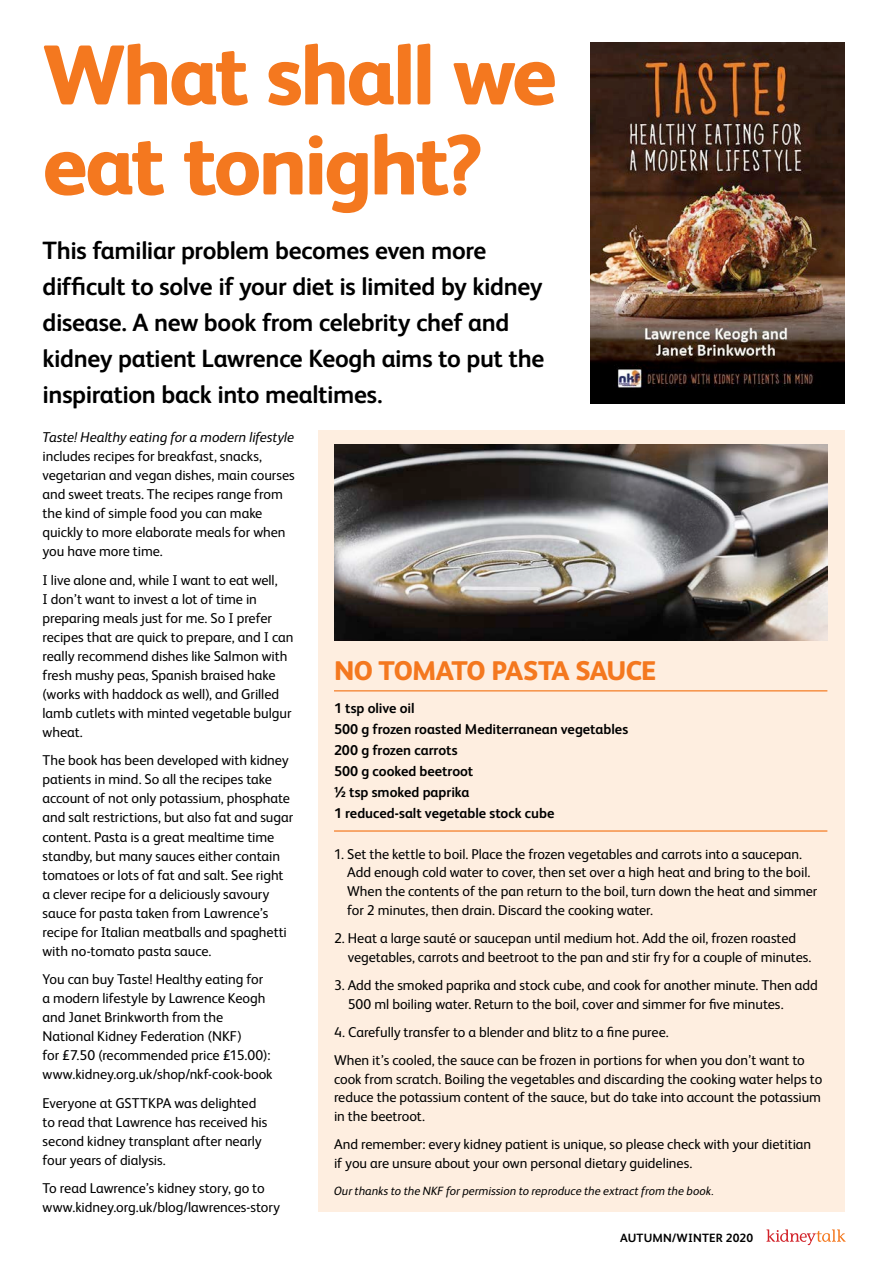
<style>
.page{position:relative;width:881px;height:1263px;background:#fff}
.page>*{position:absolute;margin:0;border:0;box-sizing:border-box;transform-origin:0 0}
.head{font:800 84.9px/90px "FS Albert";letter-spacing:-.04em;color:#f4781f}
.SUBHEAD{font:800 27px "FS Albert";letter-spacing:-.03em;color:#f4781f}
.text_no_indents___pa{font:700 25.05px/36px "FS Albert";letter-spacing:-.015em;color:#000}
.text_no_indents___pa-2{font:14.25px/19px "FS Albert";letter-spacing:-.005em;color:#000}
.text_no_indents___pa-3{font:700 14.25px "FS Albert";color:#000}
.text_no_indents___pa-4{font:italic 12px "FS Albert";color:#000}
.t1{font:700 12px "FS Albert";letter-spacing:.015em;color:#000}
.s1{font-style:italic}
</style>
<div class="page">
<div style="left:318px;top:430px;width:525px;height:782px;background:#feeee0"></div>
<img style="left:334px;top:444px;width:493px;height:197px">
<img style="left:590px;top:43px;width:253px;height:361px">
<hr style="left:334px;top:690px;width:493px;height:1px;background:#f4781f">
<hr style="left:334px;top:830px;width:493px;height:2px;background:#f4781f">
<svg style="left:766px;top:1229px;width:79px;height:16px"></svg>
<p class="head" style="left:43px;top:30px;width:515px">What shall we eat tonight?</p>
<p class="text_no_indents___pa" style="left:43px;top:232px;width:503px">This familiar problem becomes even more difficult to solve if your diet is limited by kidney disease. A new book from celebrity chef and kidney patient Lawrence Keogh aims to put the inspiration back into mealtimes.</p>
<p class="text_no_indents___pa-2" style="left:43px;top:428px;width:254px"><span class="s1">Taste! Healthy eating for a modern lifestyle </span>includes recipes for breakfast, snacks, vegetarian and vegan dishes, main courses and sweet treats. The recipes range from the kind of simple food you can make quickly to more elaborate meals for when you have more time.</p>
<p class="text_no_indents___pa-2" style="left:43px;top:570px;width:252px">I live alone and, while I want to eat well,<br>I don’t want to invest a lot of time in preparing meals just for me. So I prefer recipes that are quick to prepare, and I can really recommend dishes like Salmon with fresh mushy peas, Spanish braised hake (works with haddock as well), and Grilled lamb cutlets with minted vegetable bulgur wheat.</p>
<p class="text_no_indents___pa-2" style="left:43px;top:751px;width:252px">The book has been developed with kidney patients in mind. So all the recipes take account of not only potassium, phosphate and salt restrictions, but also fat and sugar content. Pasta is a great mealtime time standby, but many sauces either contain tomatoes or lots of fat and salt. See right a clever recipe for a deliciously savoury sauce for pasta taken from Lawrence’s recipe for Italian meatballs and spaghetti with no-tomato pasta sauce.</p>
<p class="text_no_indents___pa-2" style="left:43px;top:970px;width:231px">You can buy Taste! Healthy eating for a modern lifestyle by Lawrence Keogh and Janet Brinkworth from the National Kidney Federation (NKF)<br>for £7.50 (recommended price £15.00): www.kidney.org.uk/shop/nkf-cook-book</p>
<p class="text_no_indents___pa-2" style="left:43px;top:1093px;width:226px">Everyone at GSTTKPA was delighted to read that Lawrence has received his second kidney transplant after nearly four years of dialysis.</p>
<p class="text_no_indents___pa-2" style="left:43px;top:1179px;width:239px">To read Lawrence’s kidney story, go to www.kidney.org.uk/blog/lawrences-story</p>
<p class="text_no_indents___pa-4" style="left:334px;top:1184px;width:381px">Our thanks to the NKF for permission to reproduce the extract from the book.</p>
<p class="t1" style="left:619px;top:1231px;width:134px">AUTUMN/WINTER 2020</p>
<p class="SUBHEAD" style="left:334px;top:655px;width:324px">NO TOMATO PASTA SAUCE</p>
<p class="text_no_indents___pa-3" style="left:334px;top:700px;width:82px">1 tsp olive oil</p>
<p class="text_no_indents___pa-3" style="left:334px;top:721px;width:295px">500 g frozen roasted Mediterranean vegetables</p>
<p class="text_no_indents___pa-3" style="left:334px;top:742px;width:125px">200 g frozen carrots</p>
<p class="text_no_indents___pa-3" style="left:334px;top:763px;width:141px">500 g cooked beetroot</p>
<p class="text_no_indents___pa-3" style="left:334px;top:784px;width:137px">½ tsp smoked paprika</p>
<p class="text_no_indents___pa-3" style="left:334px;top:805px;width:222px">1 reduced-salt vegetable stock cube</p>
<p class="text_no_indents___pa-2" style="left:347px;top:844px;width:471px;text-indent:-13px">1. Set the kettle to boil. Place the frozen vegetables and carrots into a saucepan.<br>Add enough cold water to cover, then set over a high heat and bring to the boil.<br>When the contents of the pan return to the boil, turn down the heat and simmer for 2 minutes, then drain. Discard the cooking water.</p>
<p class="text_no_indents___pa-2" style="left:348px;top:929px;width:465px;text-indent:-14px">2. Heat a large sauté or saucepan until medium hot. Add the oil, frozen roasted vegetables, carrots and beetroot to the pan and stir fry for a couple of minutes.</p>
<p class="text_no_indents___pa-2" style="left:347px;top:975px;width:471px;text-indent:-14px">3. Add the smoked paprika and stock cube, and cook for another minute. Then add<br>500 ml boiling water. Return to the boil, cover and simmer for five minutes.</p>
<p class="text_no_indents___pa-2" style="left:334px;top:1022px;width:336px">4. Carefully transfer to a blender and blitz to a fine puree.</p>
<p class="text_no_indents___pa-2" style="left:334px;top:1050px;width:489px">When it’s cooled, the sauce can be frozen in portions for when you don’t want to cook from scratch. Boiling the vegetables and discarding the cooking water helps to reduce the potassium content of the sauce, but do take into account the potassium in the beetroot.</p>
<p class="text_no_indents___pa-2" style="left:334px;top:1135px;width:478px">And remember: every kidney patient is unique, so please check with your dietitian if you are unsure about your own personal dietary guidelines.</p>
</div>
